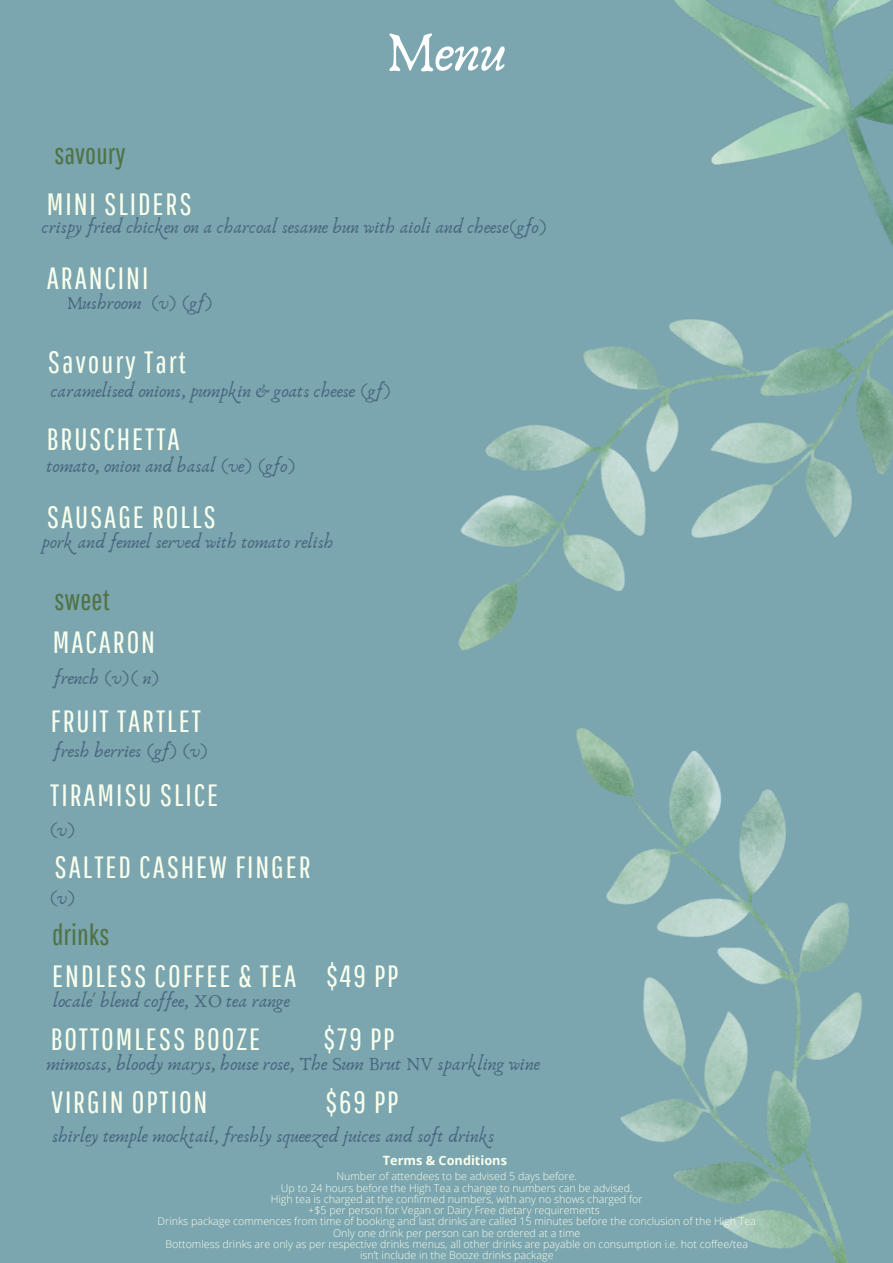
<style>
.page{position:relative;width:893px;height:1263px;background:#7ba5af}
.page>*{position:absolute;margin:0;border:0;box-sizing:border-box;transform-origin:0 0}
.t1{font:57.97px "Anaktoria";color:#fff}
.t2{font:30.83px "Pathway Gothic One";letter-spacing:.06em;color:#f9ffed}
.t3{font:30.75px "Pathway Gothic One";letter-spacing:.06em;color:#f9ffed}
.t4{font:29.25px "Pathway Gothic One";color:#4f7344}
.t5{font:19.05px "Anaktoria";color:#48687e}
.t6{font:18.75px "Anaktoria";color:#48687e}
.t7{font:700 12.75px "Open Sans";color:#f9ffed}
.t8{font:300 10.73px/11.2px "Open Sans";color:#f9ffed;text-align:center}
</style>
<div class="page">
<img style="left:674px;top:0;width:219px;height:165px">
<img style="left:576px;top:727px;width:286px;height:536px">
<img style="left:458px;top:165px;width:435px;height:486px">
<h2 class="t4" style="left:54px;top:136px;width:73px">savoury</h2>
<h2 class="t1" style="left:386px;top:17px;width:122px">Menu</h2>
<p class="t2" style="left:47px;top:185px;width:146px">MINI SLIDERS</p>
<h2 class="t6" style="left:42px;top:216px;width:506px">crispy fried chicken on a charcoal sesame bun with aioli and cheese(gfo)</h2>
<h2 class="t2" style="left:47px;top:260px;width:103px">ARANCINI</h2>
<h2 class="t6" style="left:67px;top:292px;width:147px">Mushroom (v) (gf)</h2>
<h4 class="t2" style="left:48px;top:344px;width:139px">Savoury Tart</h4>
<h4 class="t6" style="left:51px;top:379px;width:341px">caramelised onions, pumpkin &amp; goats cheese (gf)</h4>
<h3 class="t2" style="left:47px;top:421px;width:134px">BRUSCHETTA</h3>
<p class="t6" style="left:47px;top:455px;width:251px">tomato, onion and basal (ve) (gfo)</p>
<h4 class="t2" style="left:47px;top:499px;width:170px">SAUSAGE ROLLS</h4>
<p class="t6" style="left:42px;top:530px;width:294px">pork and fennel served with tomato relish</p>
<h2 class="t4" style="left:54px;top:582px;width:57px">sweet</h2>
<h4 class="t3" style="left:53px;top:624px;width:104px">MACARON</h4>
<p class="t6" style="left:54px;top:666px;width:107px">french (v)( n)</p>
<h4 class="t2" style="left:51px;top:703px;width:152px">FRUIT TARTLET</h4>
<h2 class="t6" style="left:54px;top:740px;width:156px">fresh berries (gf) (v)</h2>
<h2 class="t2" style="left:50px;top:776px;width:169px">TIRAMISU SLICE</h2>
<h4 class="t6" style="left:49px;top:819px;width:28px">(v)</h4>
<h3 class="t2" style="left:55px;top:849px;width:257px">SALTED CASHEW FINGER</h3>
<p class="t6" style="left:49px;top:886px;width:28px">(v)</p>
<h4 class="t4" style="left:52px;top:916px;width:59px">drinks</h4>
<h2 class="t2" style="left:326px;top:957px;width:74px">$49 PP</h2>
<h4 class="t2" style="left:323px;top:1020px;width:72px">$79 PP</h4>
<h2 class="t2" style="left:52px;top:958px;width:245px">ENDLESS COFFEE &amp; TEA</h2>
<h2 class="t6" style="left:53px;top:990px;width:239px">locale' blend coffee, XO tea range</h2>
<h4 class="t2" style="left:51px;top:1021px;width:211px">BOTTOMLESS BOOZE</h4>
<h2 class="t5" style="left:47px;top:1052px;width:495px">mimosas, bloody marys, house rose, The Sum Brut NV sparkling wine</h2>
<p class="t2" style="left:51px;top:1083px;width:158px">VIRGIN OPTION</p>
<p class="t2" style="left:325px;top:1083px;width:75px">$69 PP</p>
<h5 class="t6" style="left:52px;top:1124px;width:443px">shirley temple mocktail, freshly squeezed juices and soft drinks</h5>
<h3 class="t7" style="left:383px;top:1152px;width:126px">Terms &amp; Conditions</h3>
<p class="t8" style="left:336px;top:1170px;width:242px">Number of attendees to be advised 5 days before.</p>
<h2 class="t8" style="left:281px;top:1182px;width:353px">Up to 24 hours before the High Tea a change to numbers can be advised.</h2>
<h4 class="t8" style="left:271px;top:1193px;width:373px">High tea is charged at the confirmed numbers, with any no shows charged for</h4>
<h2 class="t8" style="left:308px;top:1204px;width:293px">+$5 per person for Vegan or Dairy Free dietary requirements</h2>
<h4 class="t8" style="left:158px;top:1215px;width:600px">Drinks package commences from time of booking and last drinks are called 15 minutes before the conclusion of the High Tea</h4>
<h3 class="t8" style="left:333px;top:1227px;width:249px">Only one drink per person can be ordered at a time</h3>
<h4 class="t8" style="left:166px;top:1238px;width:584px">Bottomless drinks are only as per respective drinks menus, all other drinks are payable on consumption i.e. hot coffee/tea isn’t include in the Booze drinks package</h4>
</div>
